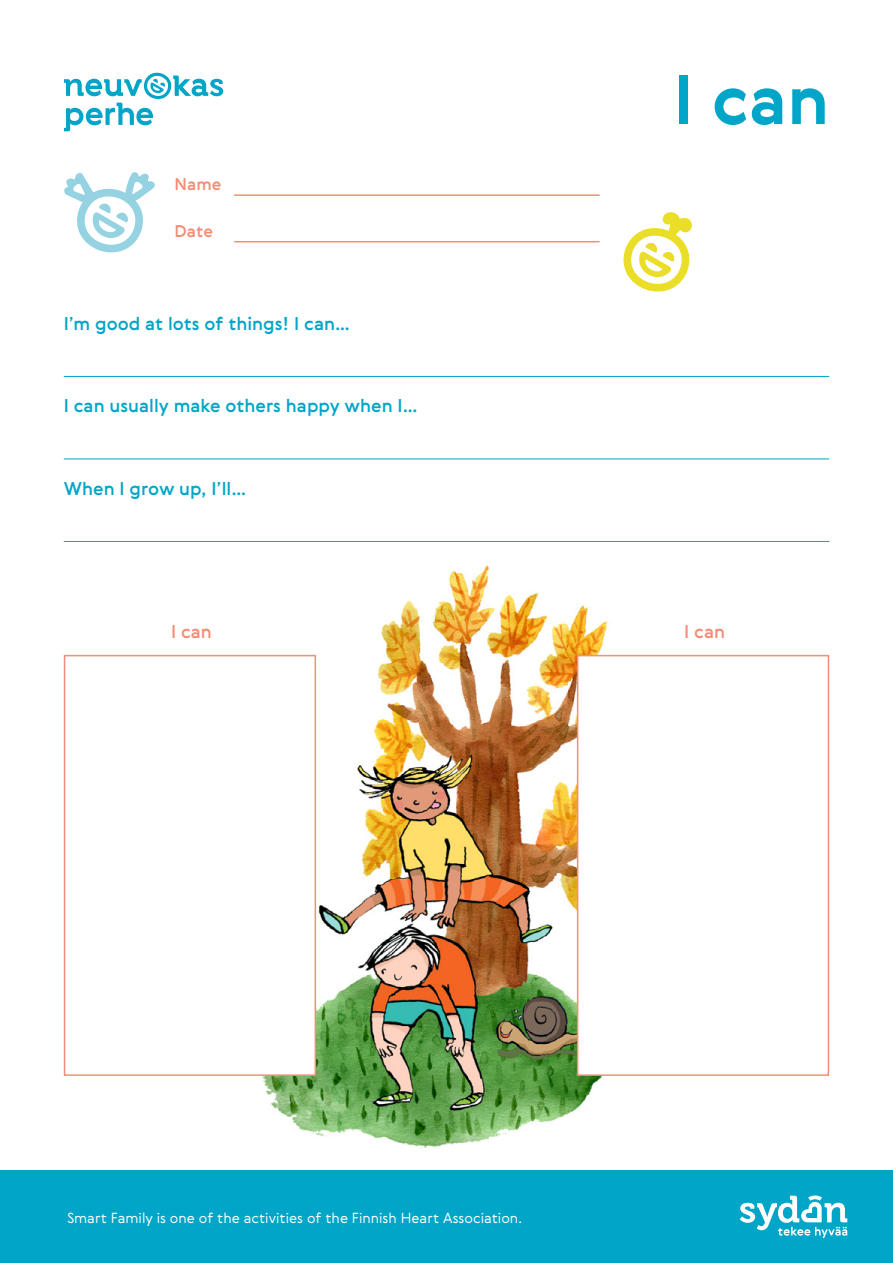
<style>
.page{position:relative;width:893px;height:1263px;background:#fff}
.page>*{position:absolute;margin:0;border:0;box-sizing:border-box;transform-origin:0 0}
.t1{font:700 67.5px "Gerbera";color:#00a5c8}
.t2{font:500 18px "Gerbera";color:#00a5c8}
.t3{font:500 18px "Gerbera";color:#f58c75}
.t4{font:500 16.5px "Gerbera";color:#f58c75}
.t5{font:300 14.25px "Gerbera";color:#fff}
</style>
<div class="page">
<div style="left:0;top:1170px;width:893px;height:93px;background:#00a5c8"></div>
<svg style="left:740px;top:1195px;width:107px;height:43px"></svg>
<svg style="left:64px;top:72px;width:159px;height:59px"></svg>
<img style="left:233px;top:565px;width:440px;height:583px">
<hr style="left:234px;top:194px;width:366px;height:2px;background:#f58c75">
<hr style="left:234px;top:241px;width:366px;height:1px;background:#f58c75">
<hr style="left:64px;top:376px;width:765px;height:1px;background:#00a5c8">
<hr style="left:64px;top:459px;width:765px;height:1px;background:#00a5c8">
<hr style="left:64px;top:541px;width:765px;height:1px;background:#00a5c8">
<div style="left:577px;top:655px;width:252px;height:421px;background:#fff;border:2px solid #f58c75"></div>
<svg style="left:64px;top:172px;width:91px;height:81px"></svg>
<div style="left:64px;top:655px;width:252px;height:421px;background:#fff;border:2px solid #f58c75"></div>
<svg style="left:623px;top:212px;width:69px;height:80px"></svg>
<p class="t4" style="left:175px;top:173px;width:48px">Name</p>
<p class="t4" style="left:175px;top:220px;width:40px">Date</p>
<p class="t2" style="left:64px;top:311px;width:288px">I’m good at lots of things! I can…</p>
<p class="t2" style="left:64px;top:393px;width:355px">I can usually make others happy when I…</p>
<p class="t2" style="left:64px;top:476px;width:184px">When I grow up, I’ll…</p>
<h1 class="t1" style="left:673px;top:54px;width:157px">I can</h1>
<p class="t3" style="left:171px;top:619px;width:42px">I can</p>
<p class="t3" style="left:684px;top:619px;width:42px">I can</p>
<p class="t5" style="left:67px;top:1208px;width:457px">Smart Family is one of the activities of the Finnish Heart Association.</p>
</div>
